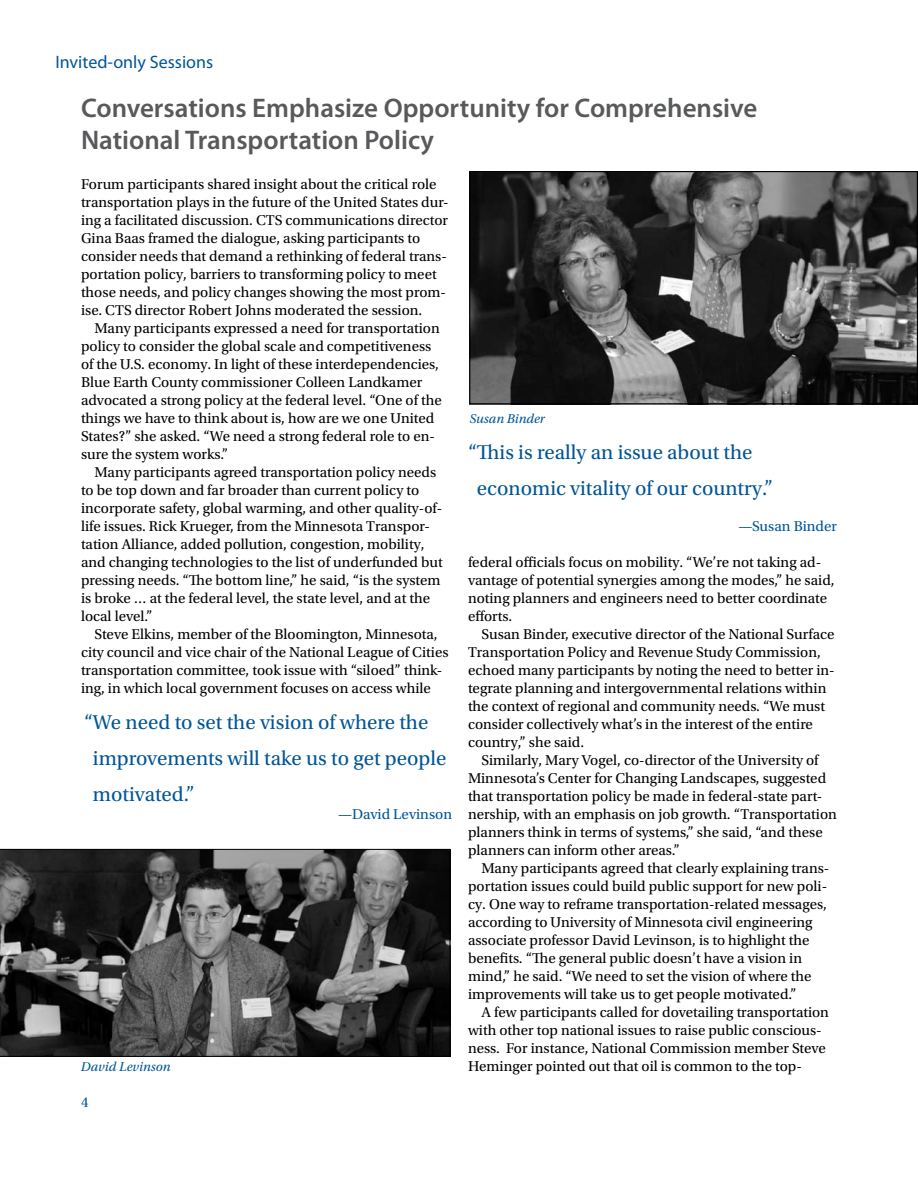
<style>
.page{position:relative;width:918px;height:1188px;background:#fff}
.page>*{position:absolute;margin:0;border:0;box-sizing:border-box;transform-origin:0 0}
.t1{font:600 27px/32.4px "Myriad Pro";color:#58595b}
.t2{font:21px/36px "Utopia Std";color:#005596}
.t3{font:18px "Myriad Pro";color:#005596}
.t4{font:15px/18px "Utopia Std";color:#000}
.t5{font:15px "Utopia Std";color:#005596}
.t6{font:italic 13.5px "Utopia Std";color:#005596}
</style>
<div class="page">
<svg style="left:0;top:849px;width:450px;height:208px;background:#454545"></svg>
<img style="left:471px;top:173px;width:445px;height:229px">
<div style="left:469px;top:171px;width:449px;height:233px;border:1px solid #000"></div>
<p class="t3" style="left:55px;top:50px;width:159px">Invited-only Sessions</p>
<h1 class="t1" style="left:81px;top:91px;width:678px">Conversations Emphasize Opportunity for Comprehensive<br>National Transportation Policy</h1>
<p class="t4" style="left:81px;top:175px;width:369px">Forum participants shared insight about the critical role transportation plays in the future of the United States dur&shy;ing a facilitated discussion. CTS communications director Gina Baas framed the dialogue, asking participants to consider needs that demand a rethinking of federal trans&shy;portation policy, barriers to transforming policy to meet those needs, and policy changes showing the most prom&shy;ise. CTS director Robert Johns moderated the session.</p>
<p class="t4" style="left:81px;top:319px;width:362px;text-indent:14px">Many participants expressed a need for transportation policy to consider the global scale and competitiveness of the U.S. economy. In light of these interdependencies, Blue Earth County commissioner Colleen Landkamer advocated a strong policy at the federal level. “One of the things we have to think about is, how are we one United States?” she asked. “We need a strong federal role to en&shy;sure the system works.”</p>
<p class="t4" style="left:81px;top:463px;width:363px;text-indent:14px">Many participants agreed transportation policy needs to be top down and far broader than current policy to incorporate safety, global warming, and other quality-of&shy;life issues. Rick Krueger, from the Minnesota Transpor&shy;tation Alliance, added pollution, congestion, mobility, and changing technologies to the list of underfunded but pressing needs. “The bottom line,” he said, “is the system is broke … at the federal level, the state level, and at the local level.”</p>
<p class="t4" style="left:81px;top:625px;width:369px;text-indent:14px">Steve Elkins, member of the Bloomington, Minnesota, city council and vice chair of the National League of Cities transportation committee, took issue with “siloed” think&shy;ing, in which local government focuses on access while</p>
<h2 class="t2" style="left:93px;top:705px;width:355px;text-indent:-9px">“We need to set the vision of where the improvements will take us to get people motivated.”</h2>
<p class="t5" style="left:338px;top:806px;width:115px">—David Levinson</p>
<p class="t6" style="left:81px;top:1059px;width:91px">David Levinson</p>
<p class="t5" style="left:81px;top:1094px;width:9px">4</p>
<p class="t6" style="left:470px;top:411px;width:77px">Susan Binder</p>
<h2 class="t2" style="left:477px;top:435px;width:298px;text-indent:-9px">“This is really an issue about the economic vitality of our country.”</h2>
<p class="t5" style="left:738px;top:518px;width:100px">—Susan Binder</p>
<p class="t4" style="left:468px;top:553px;width:368px">federal officials focus on mobility. “We’re not taking ad&shy;vantage of potential synergies among the modes,” he said, noting planners and engineers need to better coordinate efforts.</p>
<p class="t4" style="left:468px;top:625px;width:368px;text-indent:14px">Susan Binder, executive director of the National Surface Transportation Policy and Revenue Study Commission, echoed many participants by noting the need to better in&shy;tegrate planning and intergovernmental relations within the context of regional and community needs. “We must consider collectively what’s in the interest of the entire country,” she said.</p>
<p class="t4" style="left:468px;top:751px;width:370px;text-indent:14px">Similarly, Mary Vogel, co-director of the University of Minnesota’s Center for Changing Landscapes, suggested that transportation policy be made in federal-state part&shy;nership, with an emphasis on job growth. “Transportation planners think in terms of systems,” she said, “and these planners can inform other areas.”</p>
<p class="t4" style="left:468px;top:859px;width:363px;text-indent:14px">Many participants agreed that clearly explaining trans&shy;portation issues could build public support for new poli&shy;cy. One way to reframe transportation-related messages, according to University of Minnesota civil engineering associate professor David Levinson, is to highlight the benefits. “The general public doesn’t have a vision in mind,” he said. “We need to set the vision of where the improvements will take us to get people motivated.”</p>
<p class="t4" style="left:468px;top:1003px;width:363px;text-indent:14px">A few participants called for dovetailing transportation with other top national issues to raise public conscious&shy;ness. For instance, National Commission member Steve Heminger pointed out that oil is common to the top-</p>
</div>
